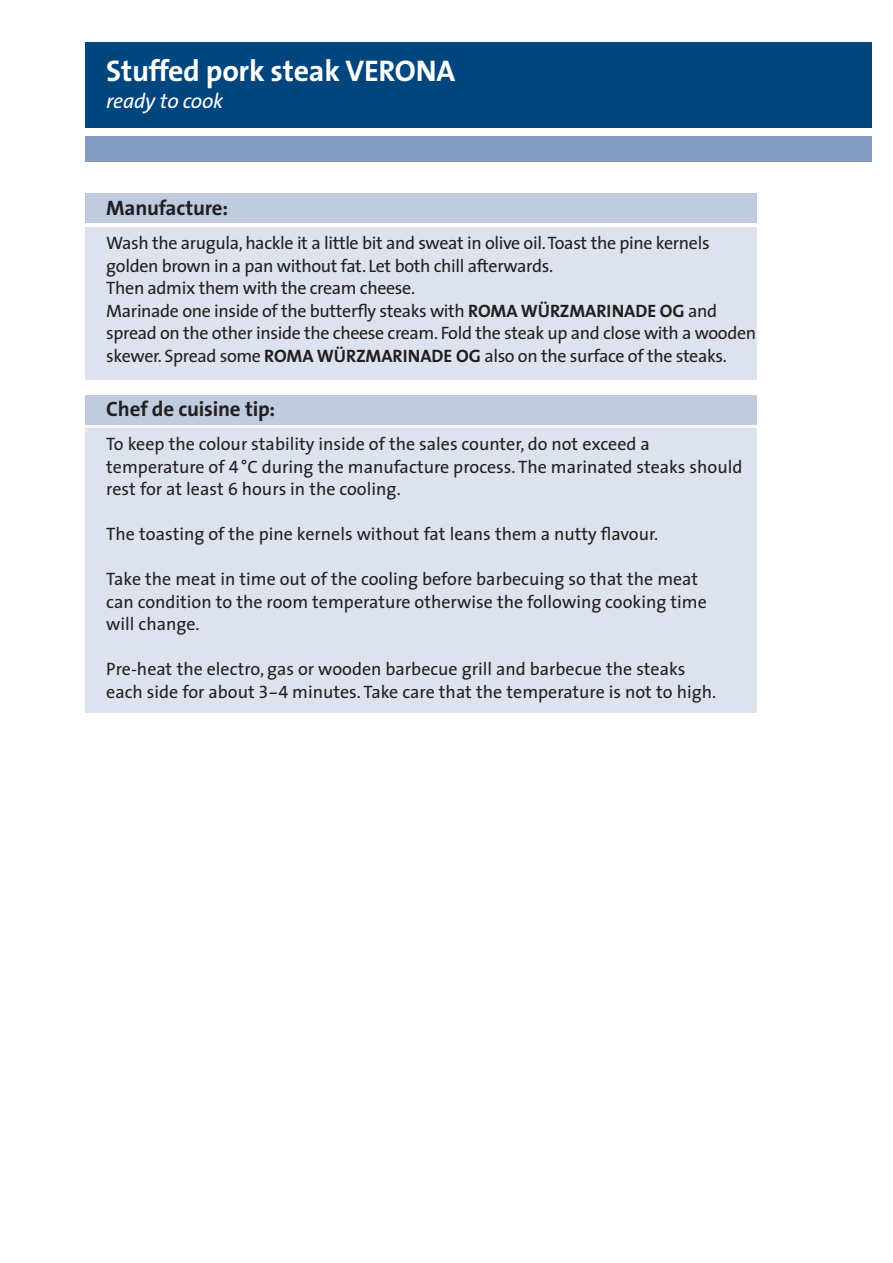
<style>
.page{position:relative;width:893px;height:1263px;background:#fff}
.page>*{position:absolute;margin:0;border:0;box-sizing:border-box;transform-origin:0 0}
.t1{font:700 30px "The Sans";letter-spacing:-.01em;color:#fff}
.t2{font:700 21px "The Sans";letter-spacing:-.01em;color:#231f20}
.t3{font:italic 21px "The Sans";letter-spacing:-.01em;color:#fff}
.t4{font:18px/22.5px "The Sans";color:#231f20}
.t5{font:18px/22.5px "The Sans";letter-spacing:-.02em;color:#231f20}
.s1{font-weight:700}
.s2{font-family:"The Sans Expert"}
</style>
<div class="page">
<div style="left:85px;top:43px;width:787px;height:85px;background:#00467e"></div>
<div style="left:85px;top:136px;width:787px;height:26px;background:#829bc1"></div>
<div style="left:85px;top:193px;width:672px;height:30px;background:#c0cbe0"></div>
<div style="left:85px;top:227px;width:672px;height:153px;background:#dde3ee"></div>
<div style="left:85px;top:395px;width:672px;height:29px;background:#c0cbe0"></div>
<div style="left:85px;top:429px;width:672px;height:284px;background:#dde3ee"></div>
<h1 class="t1" style="left:106px;top:46px;width:350px">Stuffed pork steak VERONA</h1>
<p class="t3" style="left:106px;top:84px;width:118px">ready to cook</p>
<p class="t2" style="left:106px;top:190px;width:123px">Manufacture:</p>
<p class="t5" style="left:106px;top:231px;width:651px">Wash the arugula, hackle it a little bit and sweat in olive oil. Toast the pine kernels golden brown in a pan without fat. Let both chill afterwards.<br>Then admix them with the cream cheese.<br>Marinade one inside of the butterfly steaks with <span class="s1">ROMA WÜRZMARINADE OG</span> and spread on the other inside the cheese cream. Fold the steak up and close with a wooden skewer. Spread some <span class="s1">ROMA WÜRZMARINADE OG</span> also on the surface of the steaks.</p>
<p class="t2" style="left:106px;top:392px;width:171px">Chef de cuisine tip:</p>
<p class="t4" style="left:106px;top:433px;width:638px">To keep the colour stability inside of the sales counter, do not exceed a temperature of <span class="s2">4</span>°C during the manufacture process. The marinated steaks should rest for at least <span class="s2">6</span> hours in the cooling.</p>
<p class="t4" style="left:106px;top:523px;width:554px">The toasting of the pine kernels without fat leans them a nutty flavour.</p>
<p class="t4" style="left:106px;top:568px;width:602px">Take the meat in time out of the cooling before barbecuing so that the meat can condition to the room temperature otherwise the following cooking time will change.</p>
<p class="t4" style="left:106px;top:658px;width:611px">Pre-heat the electro, gas or wooden barbecue grill and barbecue the steaks each side for about <span class="s2">3-4</span> minutes. Take care that the temperature is not to high.</p>
</div>
